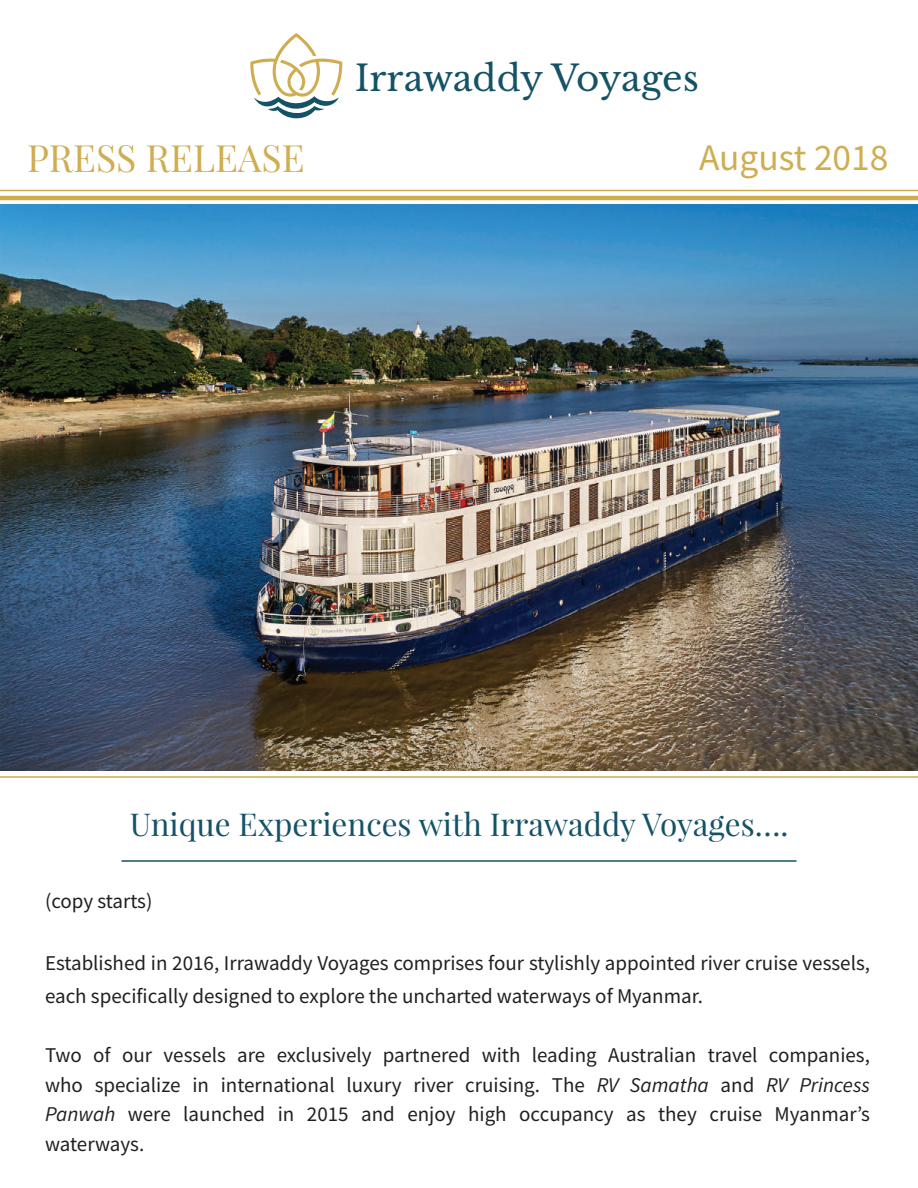
<style>
.page{position:relative;width:918px;height:1188px;background:#fff}
.page>*{position:absolute;margin:0;border:0;box-sizing:border-box;transform-origin:0 0}
.t1{font:37.5px "Playfair Display SC";color:#cfad51}
.t2{font:37.5px "Source Sans Pro";color:#cfad51}
.t3{font:35.7px "Libre Baskerville";color:#145266}
.t4{font:31.5px "Playfair Display";color:#145266}
.t5{font:21px/29.7px "Source Sans Pro";color:#231f20}
.s1{font-style:italic}
</style>
<div class="page">
<svg style="left:250px;top:33px;width:93px;height:86px"></svg>
<hr style="left:0;top:196px;width:918px;height:4px;background:#cead4f">
<hr style="left:0;top:190px;width:918px;height:1px;background:#cead4f">
<hr style="left:0;top:776px;width:918px;height:2px;background:#cead4f">
<hr style="left:122px;top:860px;width:674px;height:2px;background:#145266">
<img style="left:0;top:204px;width:918px;height:567px">
<h2 class="t3" style="left:355px;top:56px;width:346px">Irrawaddy Voyages</h2>
<h1 class="t1" style="left:27px;top:135px;width:279px">PRESS RELEASE</h1>
<h1 class="t2" style="left:699px;top:133px;width:191px">August 2018</h1>
<h3 class="t4" style="left:130px;top:804px;width:660px">Unique Experiences with Irrawaddy Voyages….</h3>
<p class="t5" style="left:45px;top:886px;width:109px">(copy starts)</p>
<p class="t5" style="left:45px;top:946px;width:827px;line-height:32.7px">Established in 2016, Irrawaddy Voyages comprises four stylishly appointed river cruise vessels, each specifically designed to explore the uncharted waterways of Myanmar.</p>
<p class="t5" style="left:45px;top:1040px;width:827px;text-align:justify">Two of our vessels are exclusively partnered with leading Australian travel companies, who specialize in international luxury river cruising. The <span class="s1">RV Samatha</span> and <span class="s1">RV Princess Panwah</span> were launched in 2015 and enjoy high occupancy as they cruise Myanmar’s waterways.</p>
</div>
